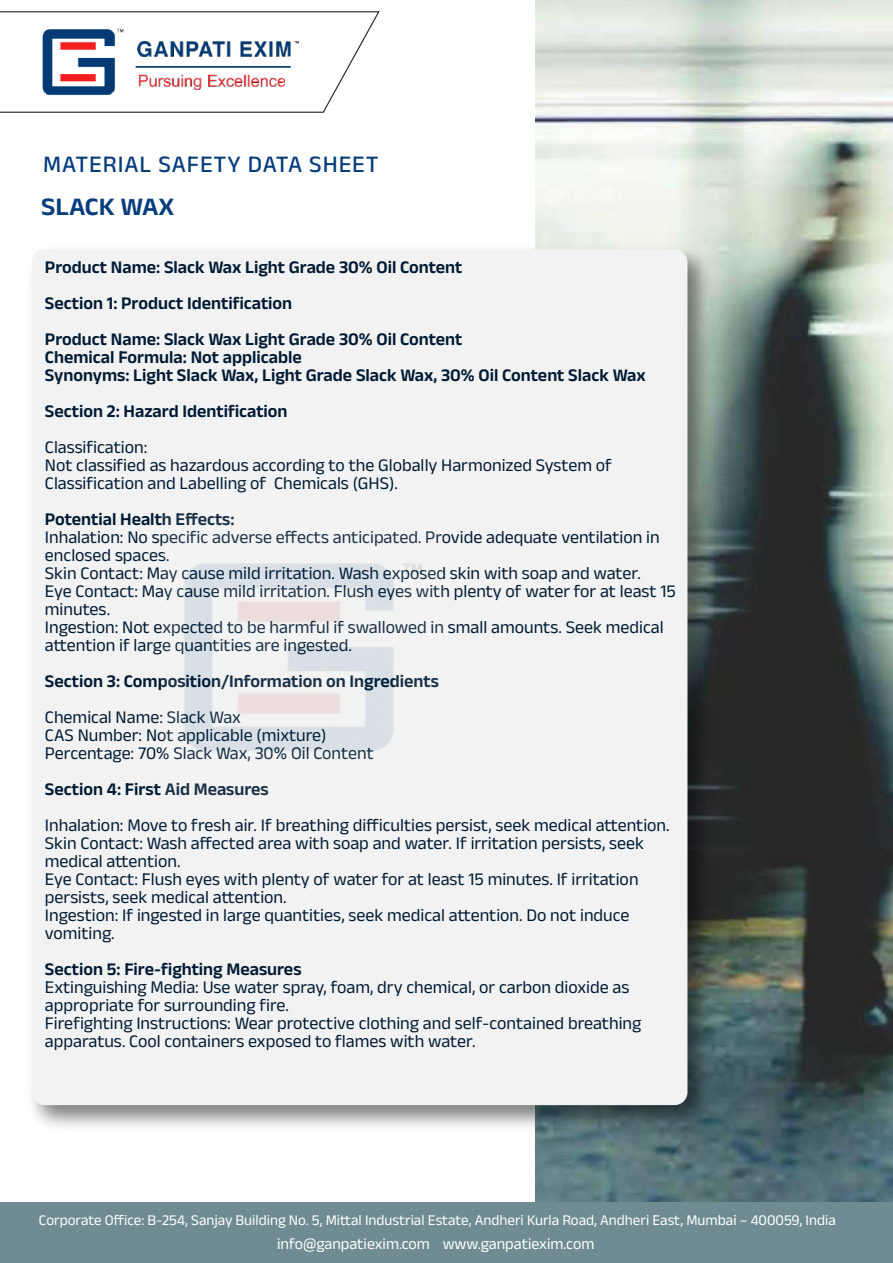
<style>
.page{position:relative;width:893px;height:1263px;background:#fff}
.page>*{position:absolute;margin:0;border:0;box-sizing:border-box;transform-origin:0 0}
.t1{font:600 25.5px "Anek Devanagari";color:#063d7e;scale:1.06 1}
.t2{font:500 24px "Anek Devanagari";letter-spacing:.04em;color:#063d7e}
.t3{font:18px/18px "Anek Devanagari";color:#001a33}
.t4{font:600 18px/36px "Anek Devanagari";color:#001a33}
.t5{font:15.9px "Anek Devanagari";color:#fff}
.t6{font:15px "Anek Devanagari";color:#fff}
</style>
<div class="page">
<img style="left:535px;top:0;width:358px;height:1202px">
<div style="left:0;top:1202px;width:893px;height:61px;background:#6e8c92"></div>
<svg style="left:0;top:11px;width:380px;height:102px"></svg>
<img style="left:31px;top:237px;width:690px;height:901px">
<div style="left:32px;top:249px;width:655px;height:856px;background:#f2f2f2;border-radius:13px"></div>
<img style="left:31px;top:17px;width:278px;height:87px">
<img style="left:184px;top:563px;width:238px;height:188px">
<h2 class="t2" style="left:43px;top:150px;width:337px">MATERIAL SAFETY DATA SHEET</h2>
<h1 class="t1" style="left:41px;top:191px;width:127px">SLACK WAX</h1>
<p class="t4" style="left:45px;top:249px;width:419px">Product Name: Slack Wax Light Grade 30% Oil Content<br>Section 1: Product Identification<br>Product Name: Slack Wax Light Grade 30% Oil Content</p>
<p class="t4" style="left:45px;top:348px;width:602px;line-height:18px">Chemical Formula: Not applicable<br>Synonyms: Light Slack Wax, Light Grade Slack Wax, 30% Oil Content Slack Wax</p>
<p class="t4" style="left:45px;top:393px;width:244px">Section 2: Hazard Identification</p>
<p class="t3" style="left:45px;top:438px;width:568px">Classification:<br>Not classified as hazardous according to the Globally Harmonized System of<br>Classification and Labelling of Chemicals (GHS).</p>
<p class="t4" style="left:45px;top:501px;width:191px">Potential Health Effects:</p>
<p class="t3" style="left:45px;top:528px;width:632px">Inhalation: No specific adverse effects anticipated. Provide adequate ventilation in enclosed spaces.<br>Skin Contact: May cause mild irritation. Wash exposed skin with soap and water.<br>Eye Contact: May cause mild irritation. Flush eyes with plenty of water for at least 15 minutes.<br>Ingestion: Not expected to be harmful if swallowed in small amounts. Seek medical attention if large quantities are ingested.</p>
<p class="t4" style="left:45px;top:663px;width:395px">Section 3: Composition/Information on Ingredients</p>
<p class="t3" style="left:45px;top:708px;width:330px">Chemical Name: Slack Wax<br>CAS Number: Not applicable (mixture)<br>Percentage: 70% Slack Wax, 30% Oil Content</p>
<p class="t4" style="left:45px;top:771px;width:225px">Section 4: First Aid Measures</p>
<p class="t3" style="left:45px;top:816px;width:626px">Inhalation: Move to fresh air. If breathing difficulties persist, seek medical attention.<br>Skin Contact: Wash affected area with soap and water. If irritation persists, seek medical attention.<br>Eye Contact: Flush eyes with plenty of water for at least 15 minutes. If irritation persists, seek medical attention.<br>Ingestion: If ingested in large quantities, seek medical attention. Do not induce vomiting.</p>
<p class="t4" style="left:45px;top:951px;width:258px">Section 5: Fire-fighting Measures</p>
<p class="t3" style="left:45px;top:978px;width:598px">Extinguishing Media: Use water spray, foam, dry chemical, or carbon dioxide as appropriate for surrounding fire.<br>Firefighting Instructions: Wear protective clothing and self-contained breathing apparatus. Cool containers exposed to flames with water.</p>
<p class="t6" style="left:39px;top:1211px;width:798px">Corporate Office: B-254, Sanjay Building No. 5, Mittal Industrial Estate, Andheri Kurla Road, Andheri East, Mumbai – 400059, India</p>
<p class="t5" style="left:277px;top:1234px;width:319px">info@ganpatiexim.com www.ganpatiexim.com</p>
</div>
